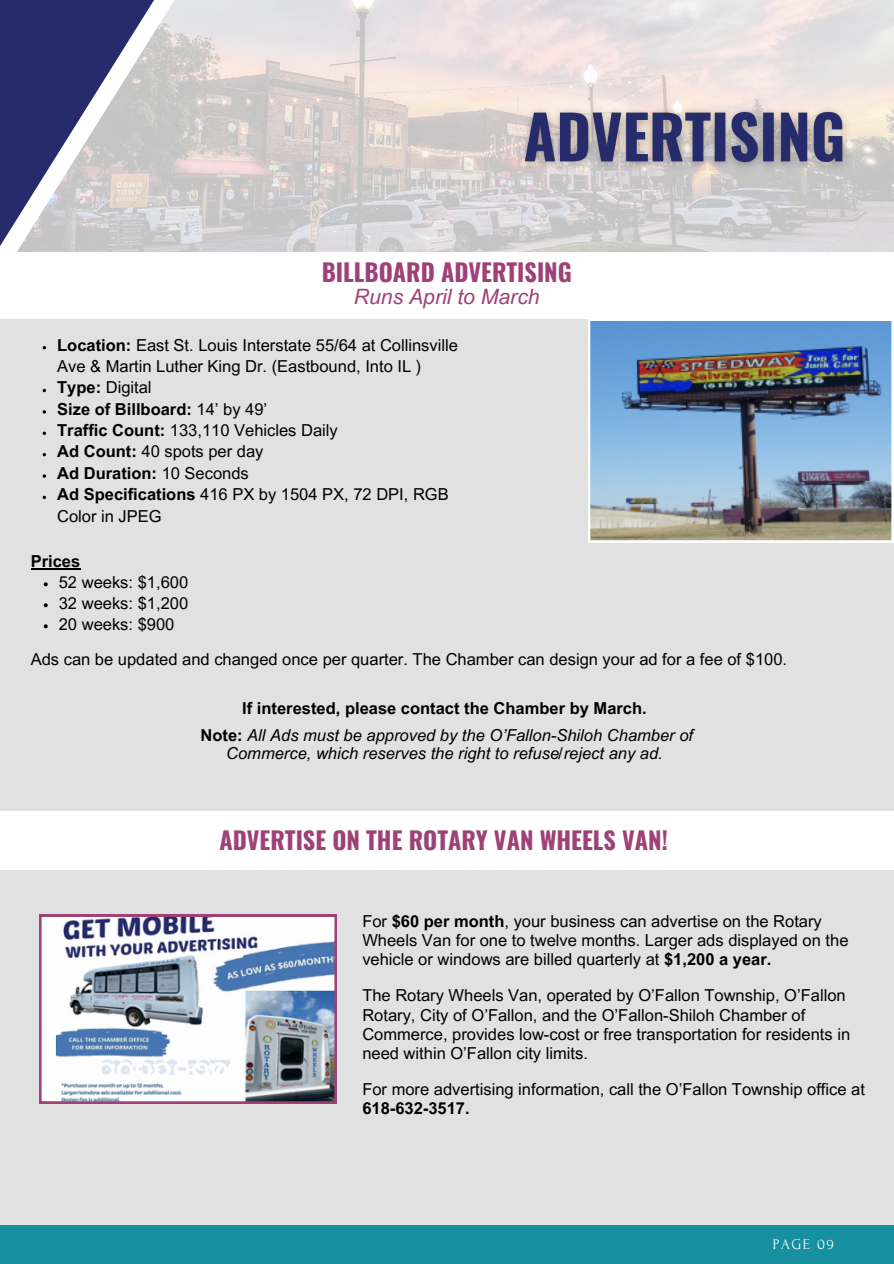
<style>
.page{position:relative;width:894px;height:1264px;background:#fff}
.page>*{position:absolute;margin:0;border:0;box-sizing:border-box;transform-origin:0 0}
.t1{font:700 24.15px "Oswald";color:#9e4177}
.t2{font:italic 21.15px "Arial MT Pro";color:#9e4177}
.t3{font:16.5px/19.2px "Arial MT Pro";color:#000}
.t4{font:italic 16.5px/18px "Arial MT Pro";color:#000;text-align:center}
.t5{font:700 16.5px "Arial MT Pro";color:#000}
.t6{font:15px "Forum";letter-spacing:.1em;color:#fff}
.s1{font-weight:700}
.s2{font-weight:400}
.s3{font-weight:700;font-style:normal}
</style>
<div class="page">
<div style="left:0;top:0;width:893px;height:1263px;background:#e1e1e1"></div>
<svg style="left:363px;top:0;width:530px;height:252px"></svg>
<img style="left:509px;top:91px;width:349px;height:88px">
<svg style="left:0;top:0;width:363px;height:412px"></svg>
<div style="left:0;top:252px;width:893px;height:67px;background:#fff"></div>
<img style="left:588px;top:319px;width:304px;height:223px">
<div style="left:0;top:811px;width:893px;height:59px;background:#fff"></div>
<svg style="left:39px;top:914px;width:297px;height:189px;background:#b4baca"></svg>
<svg style="left:43px;top:431px;width:3px;height:4px"></svg>
<svg style="left:43px;top:474px;width:3px;height:4px"></svg>
<hr style="left:31px;top:568px;width:49px;height:1px;background:#000">
<svg style="left:44px;top:582px;width:4px;height:4px"></svg>
<svg style="left:44px;top:603px;width:4px;height:4px"></svg>
<svg style="left:44px;top:624px;width:4px;height:4px"></svg>
<div style="left:0;top:1224px;width:893px;height:39px;background:#168fa0"></div>
<p class="t1" style="left:321px;top:254px;width:251px">BILLBOARD ADVERTISING</p>
<p class="t2" style="left:354px;top:288px;width:187px">Runs April to March</p>
<p class="t3" style="left:57px;top:336px;width:402px;line-height:21.3px"><span class="s1">Location:</span> East St. Louis Interstate 55/64 at Collinsville<br>Ave &amp; Martin Luther King Dr. (Eastbound, Into IL )</p>
<p class="t3" style="left:57px;top:380px;width:96px"><span class="s1">Type:</span> Digital</p>
<p class="t5" style="left:57px;top:403px;width:211px">Size of Billboard: <span class="s2">14’ by 49’</span></p>
<h3 class="t3" style="left:57px;top:423px;width:282px"><span class="s1">Traffic Count:</span> 133,110 Vehicles Daily</h3>
<p class="t3" style="left:57px;top:444px;width:208px"><span class="s1">Ad Count:</span> 40 spots per day</p>
<p class="t5" style="left:57px;top:467px;width:193px">Ad Duration: <span class="s2">10 Seconds</span></p>
<p class="t3" style="left:57px;top:486px;width:393px;line-height:21.3px"><span class="s1">Ad Specifications</span> 416 PX by 1504 PX, 72 DPI, RGB<br>Color in JPEG</p>
<p class="t5" style="left:31px;top:555px;width:51px">Prices</p>
<p class="t3" style="left:59px;top:575px;width:131px">52 weeks: $1,600</p>
<p class="t3" style="left:59px;top:596px;width:131px">32 weeks: $1,200</p>
<p class="t3" style="left:59px;top:617px;width:117px">20 weeks: $900</p>
<h5 class="t3" style="left:31px;top:652px;width:757px">Ads can be updated and changed once per quarter. The Chamber can design your ad for a fee of $100.</h5>
<p class="t5" style="left:242px;top:702px;width:406px">If interested, please contact the Chamber by March.</p>
<p class="t4" style="left:200px;top:728px;width:494px"><span class="s3">Note:</span> All Ads must be approved by the O’Fallon-Shiloh Chamber of<br>Commerce, which reserves the right to refuse/reject any ad.</p>
<p class="t1" style="left:219px;top:821px;width:450px">ADVERTISE ON THE ROTARY VAN WHEELS VAN!</p>
<p class="t3" style="left:362px;top:913px;width:487px">For <span class="s1">$60 per month</span>, your business can advertise on the Rotary<br>Wheels Van for one to twelve months. Larger ads displayed on the vehicle or windows are billed quarterly at <span class="s1">$1,200 a year.</span></p>
<h5 class="t3" style="left:362px;top:988px;width:489px">The Rotary Wheels Van, operated by O’Fallon Township, O’Fallon Rotary, City of O’Fallon, and the O’Fallon-Shiloh Chamber of Commerce, provides low-cost or free transportation for residents in need within O’Fallon city limits.</h5>
<p class="t3" style="left:362px;top:1081px;width:504px">For more advertising information, call the O’Fallon Township office at<br><span class="s1">618-632-3517.</span></p>
<h2 class="t6" style="left:772px;top:1235px;width:63px">PAGE 09</h2>
</div>
